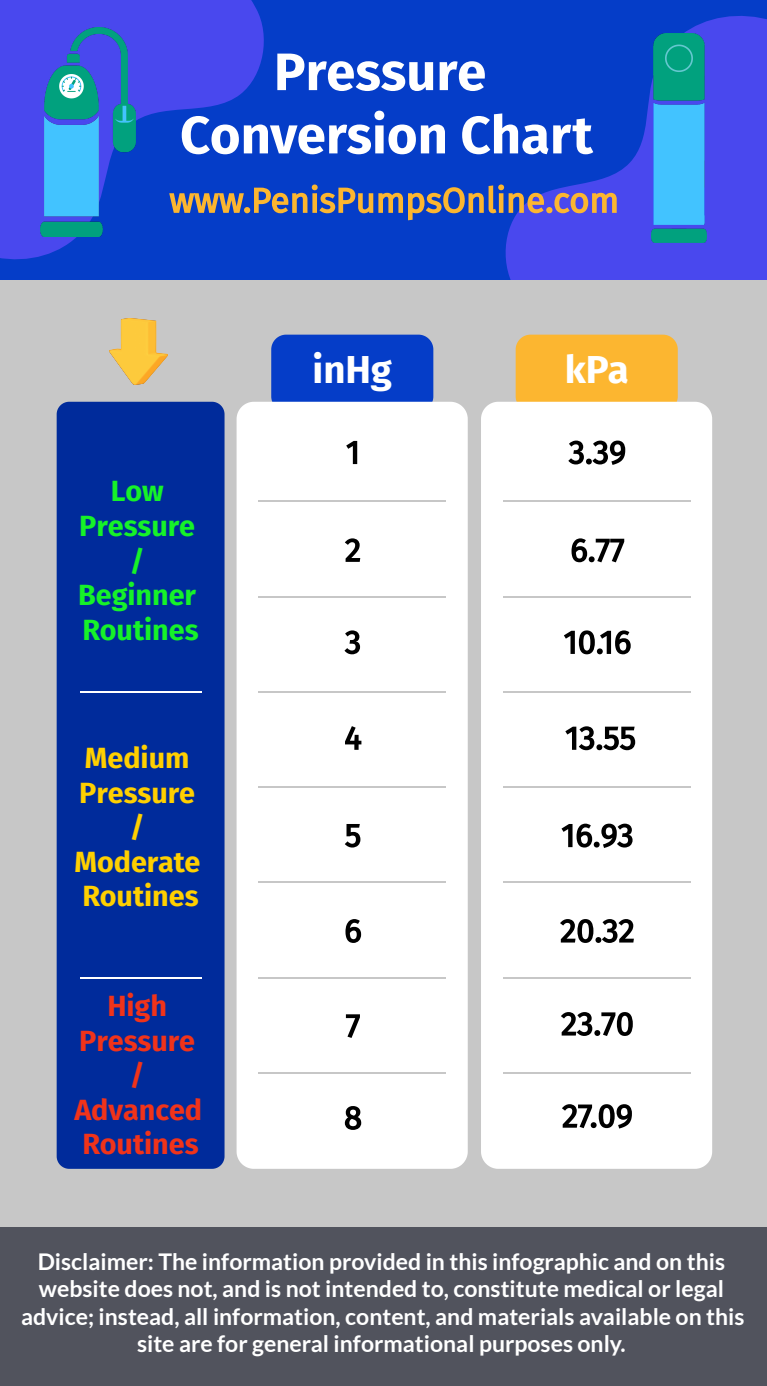
<style>
.page{position:relative;width:767px;height:1386px;background:#fff}
.page>*{position:absolute;margin:0;border:0;box-sizing:border-box;transform-origin:0 0}
.t1{font:700 52.75px/63.2px "Fira Sans";color:#fff;text-align:center}
.t2{font:700 38.38px "Fira Sans";color:#fff}
.t3{font:700 28.75px/34.5px "Fira Sans";color:#ffd000;text-align:center}
.t4{font:700 28.75px/34.5px "Fira Sans";color:#f0331a;text-align:center}
.t5{font:700 28.75px/34.5px "Fira Sans";color:#16f229;text-align:center}
.t6{font:700 23px/27.5px "Lato";color:#fff;text-align:center}
</style>
<div class="page">
<div style="left:0;top:0;width:766px;height:280px;background:#053dc8"></div>
<svg style="left:0;top:0;width:264px;height:260px;fill:#4948ee"></svg>
<div style="left:0;top:280px;width:766px;height:947px;background:#c7c7c7"></div>
<div style="left:57px;top:401px;width:167px;height:767px;background:#002b9b"></div>
<div style="left:0;top:1227px;width:766px;height:158px;background:#51535d"></div>
<svg style="left:505px;top:16px;width:261px;height:264px;fill:#4948ee"></svg>
<hr style="left:80px;top:691px;width:71px;height:1px;background:#fff">
<hr style="left:151px;top:691px;width:50px;height:1px;background:#fff">
<svg style="left:169px;top:184px;width:447px;height:36px"></svg>
<hr style="left:80px;top:976px;width:71px;height:2px;background:#fff">
<hr style="left:151px;top:976px;width:50px;height:2px;background:#fff">
<img style="left:40px;top:28px;width:95px;height:209px">
<div style="left:271px;top:334px;width:162px;height:67px;background:#053dc8"></div>
<img style="left:651px;top:34px;width:55px;height:208px">
<div style="left:515px;top:334px;width:162px;height:67px;background:#fcb630"></div>
<div style="left:481px;top:401px;width:230px;height:767px;background:#fff"></div>
<hr style="left:503px;top:500px;width:71px;height:2px;background:#c7c7c7">
<hr style="left:574px;top:500px;width:71px;height:2px;background:#c7c7c7">
<hr style="left:645px;top:500px;width:45px;height:2px;background:#c7c7c7">
<hr style="left:503px;top:1071px;width:71px;height:2px;background:#c7c7c7">
<hr style="left:574px;top:1071px;width:71px;height:2px;background:#c7c7c7">
<hr style="left:645px;top:1071px;width:45px;height:2px;background:#c7c7c7">
<hr style="left:503px;top:976px;width:71px;height:2px;background:#c7c7c7">
<hr style="left:574px;top:976px;width:71px;height:2px;background:#c7c7c7">
<hr style="left:645px;top:976px;width:45px;height:2px;background:#c7c7c7">
<hr style="left:503px;top:881px;width:71px;height:2px;background:#c7c7c7">
<hr style="left:574px;top:881px;width:71px;height:2px;background:#c7c7c7">
<hr style="left:645px;top:881px;width:45px;height:2px;background:#c7c7c7">
<hr style="left:503px;top:786px;width:71px;height:2px;background:#c7c7c7">
<hr style="left:574px;top:786px;width:71px;height:2px;background:#c7c7c7">
<hr style="left:645px;top:786px;width:45px;height:2px;background:#c7c7c7">
<hr style="left:503px;top:691px;width:71px;height:1px;background:#c7c7c7">
<hr style="left:574px;top:691px;width:71px;height:1px;background:#c7c7c7">
<hr style="left:645px;top:691px;width:45px;height:1px;background:#c7c7c7">
<hr style="left:503px;top:595px;width:71px;height:2px;background:#c7c7c7">
<hr style="left:574px;top:595px;width:71px;height:2px;background:#c7c7c7">
<hr style="left:645px;top:595px;width:45px;height:2px;background:#c7c7c7">
<svg style="left:568px;top:440px;width:57px;height:25px"></svg>
<svg style="left:561px;top:1103px;width:70px;height:25px;background:#8f8f8f"></svg>
<svg style="left:560px;top:1011px;width:72px;height:24px;background:#959595"></svg>
<svg style="left:559px;top:918px;width:74px;height:24px;background:#929292"></svg>
<svg style="left:561px;top:823px;width:71px;height:24px;background:#8e8e8e"></svg>
<svg style="left:565px;top:726px;width:70px;height:24px;background:#919191"></svg>
<svg style="left:563px;top:630px;width:67px;height:24px;background:#8e8e8e"></svg>
<div style="left:236px;top:401px;width:231px;height:767px;background:#fff"></div>
<hr style="left:259px;top:500px;width:71px;height:2px;background:#c7c7c7">
<hr style="left:330px;top:500px;width:71px;height:2px;background:#c7c7c7">
<hr style="left:401px;top:500px;width:44px;height:2px;background:#c7c7c7">
<hr style="left:259px;top:1071px;width:71px;height:2px;background:#c7c7c7">
<hr style="left:330px;top:1071px;width:71px;height:2px;background:#c7c7c7">
<hr style="left:401px;top:1071px;width:44px;height:2px;background:#c7c7c7">
<hr style="left:259px;top:976px;width:71px;height:2px;background:#c7c7c7">
<hr style="left:330px;top:976px;width:71px;height:2px;background:#c7c7c7">
<hr style="left:401px;top:976px;width:44px;height:2px;background:#c7c7c7">
<hr style="left:259px;top:881px;width:71px;height:2px;background:#c7c7c7">
<hr style="left:330px;top:881px;width:71px;height:2px;background:#c7c7c7">
<hr style="left:401px;top:881px;width:44px;height:2px;background:#c7c7c7">
<hr style="left:259px;top:786px;width:71px;height:2px;background:#c7c7c7">
<hr style="left:330px;top:786px;width:71px;height:2px;background:#c7c7c7">
<hr style="left:401px;top:786px;width:44px;height:2px;background:#c7c7c7">
<hr style="left:259px;top:691px;width:71px;height:1px;background:#c7c7c7">
<hr style="left:330px;top:691px;width:71px;height:1px;background:#c7c7c7">
<hr style="left:401px;top:691px;width:44px;height:1px;background:#c7c7c7">
<hr style="left:259px;top:595px;width:71px;height:2px;background:#c7c7c7">
<hr style="left:330px;top:595px;width:71px;height:2px;background:#c7c7c7">
<hr style="left:401px;top:595px;width:44px;height:2px;background:#c7c7c7">
<svg style="left:346px;top:441px;width:11px;height:23px"></svg>
<svg style="left:345px;top:1105px;width:16px;height:24px"></svg>
<svg style="left:346px;top:1014px;width:14px;height:23px"></svg>
<svg style="left:345px;top:918px;width:16px;height:24px"></svg>
<svg style="left:344px;top:823px;width:16px;height:24px"></svg>
<svg style="left:345px;top:726px;width:16px;height:23px"></svg>
<svg style="left:344px;top:630px;width:16px;height:24px"></svg>
<svg style="left:344px;top:538px;width:16px;height:24px"></svg>
<svg style="left:571px;top:538px;width:53px;height:24px"></svg>
<svg style="left:109px;top:318px;width:59px;height:39px"></svg>
<img style="left:110px;top:319px;width:57px;height:66px">
<h1 class="t1" style="left:180px;top:37px;width:414px">Pressure<br>Conversion Chart</h1>
<p class="t5" style="left:78px;top:472px;width:122px">Low<br>Pressure /<br>Beginner<br>Routines</p>
<p class="t3" style="left:74px;top:739px;width:127px">Medium<br>Pressure /<br>Moderate<br>Routines</p>
<p class="t4" style="left:74px;top:987px;width:129px">High<br>Pressure /<br>Advanced<br>Routines</p>
<h2 class="t2" style="left:312px;top:337px;width:81px">inHg</h2>
<h2 class="t2" style="left:564px;top:337px;width:65px">kPa</h2>
<p class="t6" style="left:21px;top:1246px;width:724px">Disclaimer: The information provided in this infographic and on this website does not, and is not intended to, constitute medical or legal advice; instead, all information, content, and materials available on this site are for general informational purposes only.</p>
</div>
